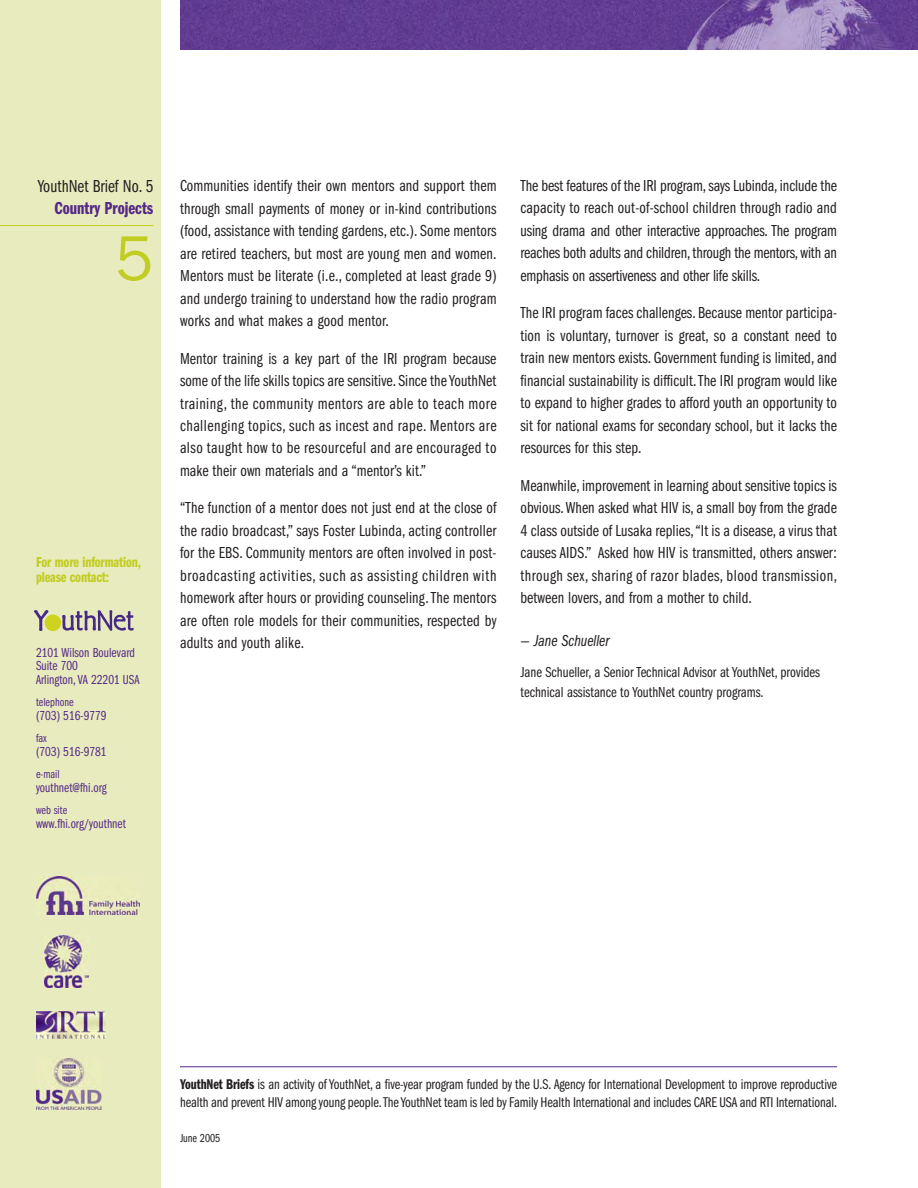
<style>
.page{position:relative;width:918px;height:1188px;background:#fff}
.page>*{position:absolute;margin:0;border:0;box-sizing:border-box;transform-origin:0 0}
.t1{font:64.05px "Franklin Gothic";color:#c2cd23}
.t2{font:18px "Franklin Gothic Book Cmpr";color:#231f20}
.t3{font:18px "Franklin Gothic Demi Cmpr";color:#542988}
.t4{font:16.5px/22.5px "Franklin Gothic Book Cmpr";letter-spacing:.005em;color:#231f20;text-align:justify}
.t5{font:16.5px "Franklin Gothic Book Cmpr Ital";color:#231f20}
.t6{font:15px/20.2px "Franklin Gothic Book Cmpr";color:#231f20}
.t7{font:15px/15px "Franklin Gothic Demi Cmpr";letter-spacing:-.01em;color:#c2cd23}
.t8{font:14.7px/18px "Franklin Gothic Book Cmpr";letter-spacing:-.005em;color:#231f20}
.t9{font:13.5px/13.5px "Franklin Gothic Book Cmpr";color:#542988}
.t10{font:12px "Franklin Gothic Book Cmpr";color:#542988}
.t11{font:12px "Franklin Gothic Book Cmpr";color:#231f20}
.s1{font-family:"Franklin Gothic Demi Cmpr"}
</style>
<div class="page">
<div style="left:0;top:0;width:160px;height:1188px;background:#e8ebbd"></div>
<img style="left:180px;top:0;width:738px;height:50px">
<hr style="left:180px;top:1066px;width:657px;height:1px;background:#542988">
<svg style="left:34px;top:610px;width:14px;height:21px"></svg>
<div style="left:45px;top:614px;width:16px;height:17px;background:#ced41e;border-radius:50%"></div>
<svg style="left:55px;top:610px;width:79px;height:21px"></svg>
<img style="left:37px;top:877px;width:102px;height:38px">
<img style="left:45px;top:935px;width:44px;height:52px">
<img style="left:37px;top:1059px;width:64px;height:51px">
<img style="left:37px;top:1012px;width:68px;height:27px">
<hr style="left:0;top:225px;width:153px;height:1px;background:#c2cd23">
<p class="t2" style="left:38px;top:180px;width:117px">YouthNet Brief No. 5</p>
<p class="t3" style="left:54px;top:202px;width:100px">Country Projects</p>
<h1 class="t1" style="left:115px;top:236px;width:40px">5</h1>
<p class="t7" style="left:36px;top:556px;width:107px">For more information, please contact:</p>
<p class="t9" style="left:36px;top:646px;width:105px">2101 Wilson Boulevard<br>Suite 700<br>Arlington, VA 22201 USA</p>
<p class="t10" style="left:36px;top:698px;width:39px">telephone</p>
<p class="t9" style="left:36px;top:709px;width:72px">(703) 516-9779</p>
<p class="t10" style="left:36px;top:734px;width:12px">fax</p>
<p class="t9" style="left:36px;top:745px;width:72px">(703) 516-9781</p>
<p class="t10" style="left:36px;top:770px;width:25px">e-mail</p>
<p class="t9" style="left:36px;top:781px;width:72px">youthnet@fhi.org</p>
<p class="t10" style="left:36px;top:806px;width:33px">web site</p>
<p class="t9" style="left:36px;top:817px;width:91px">www.fhi.org/youthnet</p>
<p class="t4" style="left:180px;top:176px;width:318px">Communities identify their own mentors and support them through small payments of money or in-kind contributions (food, assistance with tending gardens, etc.). Some mentors are retired teachers, but most are young men and women.<br>Mentors must be literate (i.e., completed at least grade 9) and undergo training to understand how the radio program works and what makes a good mentor.</p>
<p class="t4" style="left:180px;top:348px;width:318px">Mentor training is a key part of the IRI program because some of the life skills topics are sensitive. Since the YouthNet training, the community mentors are able to teach more challenging topics, such as incest and rape. Mentors are also taught how to be resourceful and are encouraged to make their own materials and a “mentor’s kit.”</p>
<p class="t4" style="left:180px;top:498px;width:318px">“The function of a mentor does not just end at the close of the radio broadcast,” says Foster Lubinda, acting controller for the EBS. Community mentors are often involved in post&shy;broadcasting activities, such as assisting children with homework after hours or providing counseling. The mentors are often role models for their communities, respected by adults and youth alike.</p>
<p class="t4" style="left:521px;top:176px;width:318px">The best features of the IRI program, says Lubinda, include the capacity to reach out-of-school children through radio and using drama and other interactive approaches. The program reaches both adults and children, through the mentors, with an emphasis on assertiveness and other life skills.</p>
<p class="t4" style="left:521px;top:303px;width:318px">The IRI program faces challenges. Because mentor participa&shy;tion is voluntary, turnover is great, so a constant need to train new mentors exists. Government funding is limited, and financial sustainability is difficult.The IRI program would like to expand to higher grades to afford youth an opportunity to sit for national exams for secondary school, but it lacks the resources for this step.</p>
<p class="t4" style="left:521px;top:476px;width:318px">Meanwhile, improvement in learning about sensitive topics is obvious. When asked what HIV is, a small boy from the grade 4 class outside of Lusaka replies,“It is a disease, a virus that causes AIDS.” Asked how HIV is transmitted, others answer: through sex, sharing of razor blades, blood transmission, between lovers, and from a mother to child.</p>
<p class="t5" style="left:521px;top:635px;width:91px">— Jane Schueller</p>
<p class="t6" style="left:520px;top:663px;width:301px">Jane Schueller, a Senior Technical Advisor at YouthNet, provides technical assistance to YouthNet country programs.</p>
<p class="t8" style="left:180px;top:1076px;width:658px"><span class="s1">YouthNet Briefs</span> is an activity of YouthNet, a five-year program funded by the U.S. Agency for International Development to improve reproductive health and prevent HIV among young people.The YouthNet team is led by Family Health International and includes CARE USA and RTI International.</p>
<p class="t11" style="left:180px;top:1134px;width:42px">June 2005</p>
</div>
